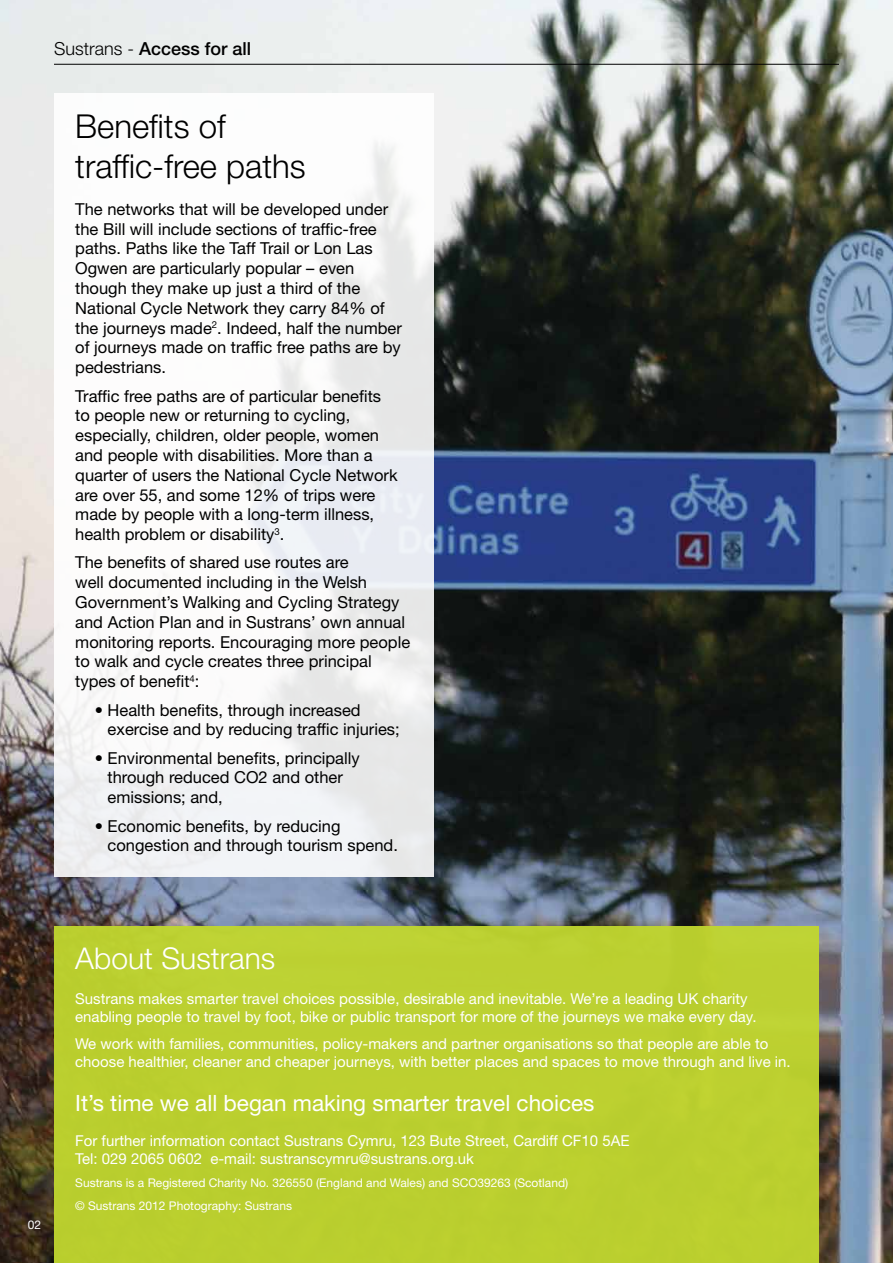
<style>
.page{position:relative;width:893px;height:1263px;background:#fff}
.page>*{position:absolute;margin:0;border:0;box-sizing:border-box;transform-origin:0 0}
.t1{font:300 33px/39.6px "Helvetica Neue LT Std";color:#000}
.t2{font:300 30px "Helvetica Neue LT Std";color:#fff}
.t3{font:22.5px "Helvetica Neue LT Std";color:#fff}
.t4{font:500 18px "Helvetica Neue LT Std";color:#000}
.t5{font:16.5px/19.8px "Helvetica Neue LT Std";color:#000}
.t6{font:15px/18px "Helvetica Neue LT Std";color:#fff}
.t7{font:12px/23px "Helvetica Neue LT Std";color:#fff}
.s1{font-weight:300}
</style>
<div class="page">
<img style="left:0;top:0;width:893px;height:1263px">
<div style="left:54px;top:927px;width:764px;height:336px;background:#bcd02f"></div>
<svg style="left:54px;top:94px;width:380px;height:783px"></svg>
<hr style="left:54px;top:64px;width:785px;height:1px;background:#000">
<p class="t4" style="left:54px;top:38px;width:199px"><span class="s1">Sustrans -</span> Access for all</p>
<h1 class="t1" style="left:75px;top:106px;width:232px">Benefits of traffic-free paths</h1>
<p class="t5" style="left:75px;top:199px;width:328px">The networks that will be developed under the Bill will include sections of traffic-free paths. Paths like the Taff Trail or Lon Las Ogwen are particularly popular – even though they make up just a third of the National Cycle Network they carry 84% of the journeys made<sup>2</sup>. Indeed, half the number of journeys made on traffic free paths are by pedestrians.</p>
<p class="t5" style="left:75px;top:385px;width:324px">Traffic free paths are of particular benefits to people new or returning to cycling, especially, children, older people, women and people with disabilities. More than a quarter of users the National Cycle Network are over 55, and some 12% of trips were made by people with a long-term illness, health problem or disability<sup>3</sup>.</p>
<p class="t5" style="left:75px;top:552px;width:336px">The benefits of shared use routes are<br>well documented including in the Welsh Government’s Walking and Cycling Strategy and Action Plan and in Sustrans’ own annual monitoring reports. Encouraging more people to walk and cycle creates three principal types of benefit<sup>4</sup>:</p>
<p class="t5" style="left:108px;top:699px;width:294px;text-indent:-13px">• Health benefits, through increased exercise and by reducing traffic injuries;</p>
<p class="t5" style="left:108px;top:748px;width:254px;text-indent:-13px">• Environmental benefits, principally through reduced CO2 and other emissions; and,</p>
<p class="t5" style="left:108px;top:815px;width:292px;text-indent:-13px">• Economic benefits, by reducing congestion and through tourism spend.</p>
<p class="t7" style="left:28px;top:1213px;width:15px">02</p>
<h2 class="t2" style="left:75px;top:940px;width:202px">About Sustrans</h2>
<p class="t6" style="left:75px;top:990px;width:683px">Sustrans makes smarter travel choices possible, desirable and inevitable. We’re a leading UK charity enabling people to travel by foot, bike or public transport for more of the journeys we make every day.</p>
<p class="t6" style="left:75px;top:1034px;width:717px">We work with families, communities, policy-makers and partner organisations so that people are able to choose healthier, cleaner and cheaper journeys, with better places and spaces to move through and live in.</p>
<h3 class="t3" style="left:75px;top:1089px;width:521px">It’s time we all began making smarter travel choices</h3>
<p class="t6" style="left:75px;top:1131px;width:556px">For further information contact Sustrans Cymru, 123 Bute Street, Cardiff CF10 5AE<br>Tel: 029 2065 0602 e-mail: sustranscymru@sustrans.org.uk</p>
<p class="t7" style="left:75px;top:1171px;width:495px">Sustrans is a Registered Charity No. 326550 (England and Wales) and SCO39263 (Scotland) © Sustrans 2012 Photography: Sustrans</p>
</div>
